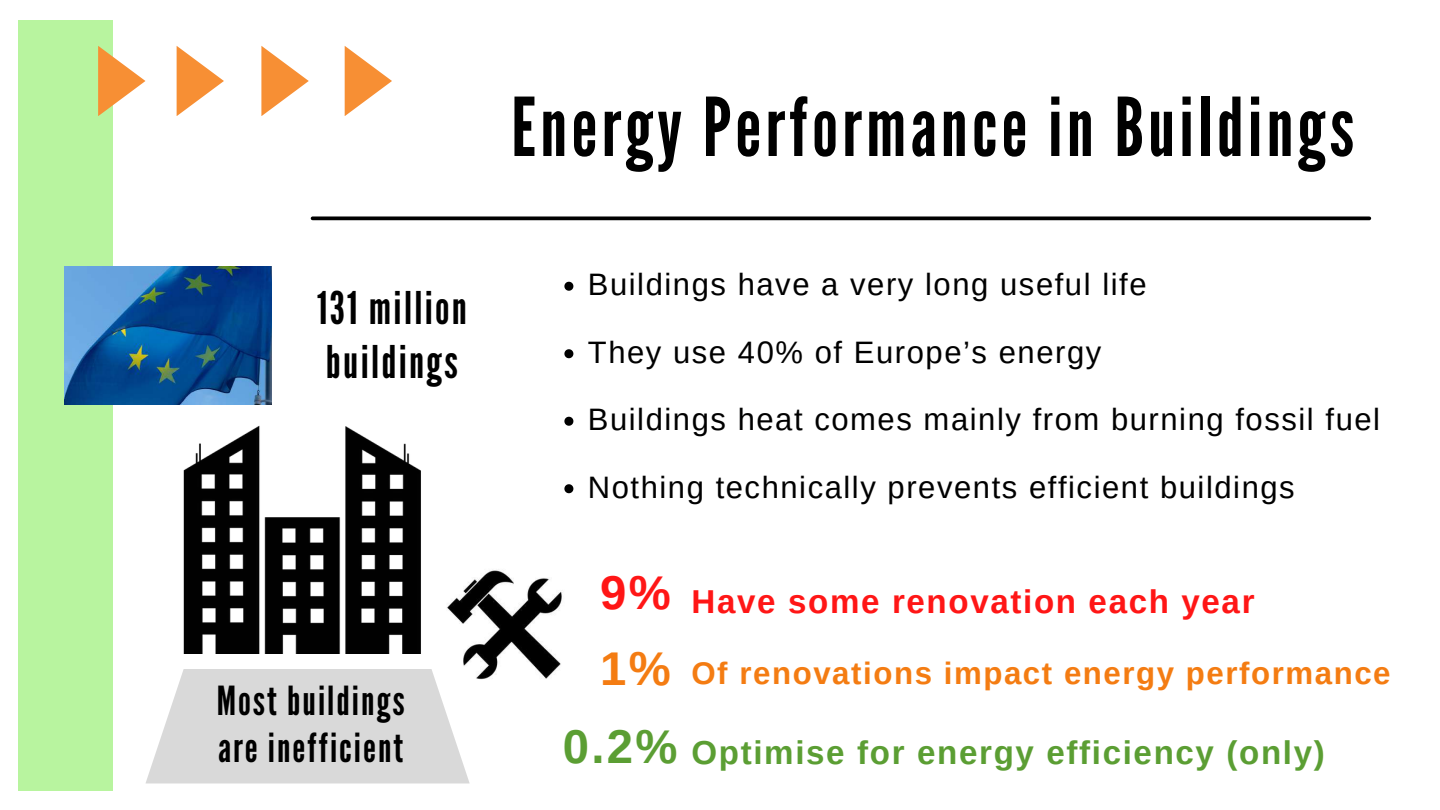
<style>
.page{position:relative;width:1440px;height:810px;background:#fff}
.page>*{position:absolute;margin:0;border:0;box-sizing:border-box;transform-origin:0 0}
.t1{font:80.9px "League Gothic";letter-spacing:.05em;color:#000}
.t2{font:700 47.3px "Arimo";color:#5b9e33}
.t3{font:700 47.3px "Arimo";color:#ff1616}
.t4{font:700 47.3px "Arimo";color:#f47c12}
.t5{font:45px/54px "League Gothic";letter-spacing:.05em;color:#000}
.t6{font:40px/47.2px "League Gothic";letter-spacing:.05em;color:#000}
.t7{font:700 33.1px "Arimo";letter-spacing:.05em;color:#5b9e33}
.t8{font:700 33.1px "Arimo";letter-spacing:.05em;color:#ff1616}
.t9{font:700 31.2px "Arimo";letter-spacing:.05em;color:#f47c12}
.t10{font:31px/67.5px "Arimo";letter-spacing:.05em;color:#000}
</style>
<div class="page">
<div style="left:18px;top:20px;width:95px;height:770px;background:#b8f49f"></div>
<svg style="left:313px;top:216px;width:1056px;height:4px;background:#1f1f1f"></svg>
<svg style="left:345px;top:46px;width:47px;height:70px"></svg>
<svg style="left:261px;top:46px;width:48px;height:70px"></svg>
<svg style="left:177px;top:46px;width:47px;height:70px"></svg>
<svg style="left:98px;top:46px;width:47px;height:70px"></svg>
<img style="left:65px;top:267px;width:207px;height:138px">
<img style="left:168px;top:391px;width:253px;height:263px">
<img style="left:447px;top:570px;width:115px;height:110px">
<svg style="left:564px;top:282px;width:9px;height:9px"></svg>
<svg style="left:564px;top:349px;width:9px;height:9px"></svg>
<svg style="left:564px;top:417px;width:9px;height:9px"></svg>
<svg style="left:564px;top:484px;width:9px;height:9px"></svg>
<svg style="left:146px;top:669px;width:324px;height:114px;background:#ddd"></svg>
<h3 class="t5" style="left:317px;top:282px;width:152px">131 million buildings</h3>
<p class="t6" style="left:217px;top:678px;width:189px">Most buildings are inefficient</p>
<h1 class="t1" style="left:511px;top:80px;width:845px">Energy Performance in Buildings</h1>
<p class="t10" style="left:588px;top:251px;width:794px">Buildings have a very long useful life<br>They use 40% of Europe’s energy<br>Buildings heat comes mainly from burning fossil fuel Nothing technically prevents efficient buildings</p>
<h2 class="t3" style="left:600px;top:566px;width:72px">9%</h2>
<h2 class="t4" style="left:600px;top:642px;width:72px">1%</h2>
<h2 class="t2" style="left:563px;top:720px;width:116px">0.2%</h2>
<p class="t8" style="left:691px;top:583px;width:565px">Have some renovation each year</p>
<p class="t9" style="left:691px;top:655px;width:701px">Of renovations impact energy performance</p>
<p class="t7" style="left:691px;top:734px;width:635px">Optimise for energy efficiency (only)</p>
</div>
